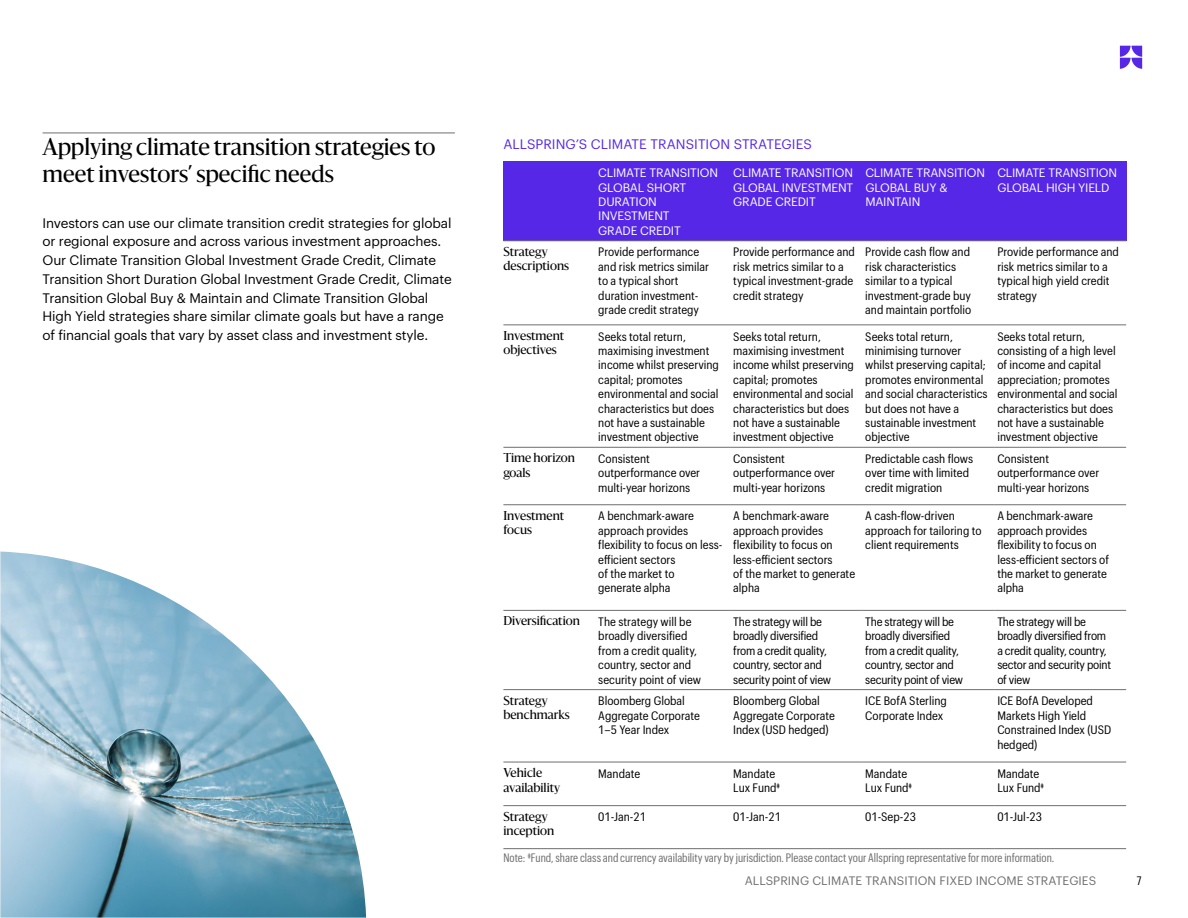
<style>
.page{position:relative;width:1188px;height:918px;background:#fff}
.page>*{position:absolute;margin:0;border:0;box-sizing:border-box;transform-origin:0 0}
.t1{font:22.5px/27px "Allspring Sanomat";color:#000}
.t2{font:13.5px/18.8px "Graphik TF";letter-spacing:-.01em;color:#000}
.t3{font:13.5px "Graphik TF";letter-spacing:.005em;color:#5627e7}
.t4{font:12px/14.4px "Graphik Compact TF";color:#000}
.t5{font:12px/14.4px "Graphik Compact TF";letter-spacing:-.02em;color:#000}
.t6{font:12px/14.4px "Graphik TF";letter-spacing:-.015em;color:#fff}
.t7{font:12px/14.4px "Allspring Sanomat TT";color:#000}
.t8{font:12px "Graphik Cond TF";color:#6e6e6e}
.t9{font:12px "Graphik TF";letter-spacing:.005em;color:#6e6e6e}
.t10{font:12px "Graphik Cond TF";color:#000}
.s1{font-size:10.5px}
</style>
<div class="page">
<hr style="left:43px;top:133px;width:412px;height:1px;background:#6e6e6e">
<img style="left:0;top:552px;width:366px;height:366px">
<div style="left:503px;top:161px;width:92px;height:80px;background:#5627e7"></div>
<div style="left:595px;top:161px;width:135px;height:80px;background:#5627e7"></div>
<div style="left:730px;top:161px;width:132px;height:80px;background:#5627e7"></div>
<div style="left:862px;top:161px;width:132px;height:80px;background:#5627e7"></div>
<div style="left:994px;top:161px;width:132px;height:80px;background:#5627e7"></div>
<hr style="left:503px;top:240px;width:92px;height:1px;background:#6e6e6e">
<hr style="left:595px;top:240px;width:135px;height:1px;background:#6e6e6e">
<hr style="left:730px;top:240px;width:132px;height:1px;background:#6e6e6e">
<hr style="left:862px;top:240px;width:132px;height:1px;background:#6e6e6e">
<hr style="left:994px;top:240px;width:132px;height:1px;background:#6e6e6e">
<hr style="left:503px;top:324px;width:92px;height:1px;background:#6e6e6e">
<hr style="left:595px;top:324px;width:135px;height:1px;background:#6e6e6e">
<hr style="left:730px;top:324px;width:132px;height:1px;background:#6e6e6e">
<hr style="left:862px;top:324px;width:132px;height:1px;background:#6e6e6e">
<hr style="left:994px;top:324px;width:132px;height:1px;background:#6e6e6e">
<hr style="left:503px;top:447px;width:92px;height:1px;background:#6e6e6e">
<hr style="left:595px;top:447px;width:135px;height:1px;background:#6e6e6e">
<hr style="left:730px;top:447px;width:132px;height:1px;background:#6e6e6e">
<hr style="left:862px;top:447px;width:132px;height:1px;background:#6e6e6e">
<hr style="left:994px;top:447px;width:132px;height:1px;background:#6e6e6e">
<hr style="left:503px;top:504px;width:92px;height:1px;background:#6e6e6e">
<hr style="left:595px;top:504px;width:135px;height:1px;background:#6e6e6e">
<hr style="left:730px;top:504px;width:132px;height:1px;background:#6e6e6e">
<hr style="left:862px;top:504px;width:132px;height:1px;background:#6e6e6e">
<hr style="left:994px;top:504px;width:132px;height:1px;background:#6e6e6e">
<hr style="left:503px;top:610px;width:92px;height:1px;background:#6e6e6e">
<hr style="left:595px;top:610px;width:135px;height:1px;background:#6e6e6e">
<hr style="left:730px;top:610px;width:132px;height:1px;background:#6e6e6e">
<hr style="left:862px;top:610px;width:132px;height:1px;background:#6e6e6e">
<hr style="left:994px;top:610px;width:132px;height:1px;background:#6e6e6e">
<hr style="left:503px;top:689px;width:92px;height:1px;background:#6e6e6e">
<hr style="left:595px;top:689px;width:135px;height:1px;background:#6e6e6e">
<hr style="left:730px;top:689px;width:132px;height:1px;background:#6e6e6e">
<hr style="left:862px;top:689px;width:132px;height:1px;background:#6e6e6e">
<hr style="left:994px;top:689px;width:132px;height:1px;background:#6e6e6e">
<hr style="left:503px;top:762px;width:92px;height:1px;background:#6e6e6e">
<hr style="left:595px;top:762px;width:135px;height:1px;background:#6e6e6e">
<hr style="left:730px;top:762px;width:132px;height:1px;background:#6e6e6e">
<hr style="left:862px;top:762px;width:132px;height:1px;background:#6e6e6e">
<hr style="left:994px;top:762px;width:132px;height:1px;background:#6e6e6e">
<hr style="left:503px;top:805px;width:92px;height:1px;background:#6e6e6e">
<hr style="left:595px;top:805px;width:135px;height:1px;background:#6e6e6e">
<hr style="left:730px;top:805px;width:132px;height:1px;background:#6e6e6e">
<hr style="left:862px;top:805px;width:132px;height:1px;background:#6e6e6e">
<hr style="left:994px;top:805px;width:132px;height:1px;background:#6e6e6e">
<hr style="left:503px;top:848px;width:92px;height:1px;background:#6e6e6e">
<hr style="left:595px;top:848px;width:135px;height:1px;background:#6e6e6e">
<hr style="left:730px;top:848px;width:132px;height:1px;background:#6e6e6e">
<hr style="left:862px;top:848px;width:132px;height:1px;background:#6e6e6e">
<hr style="left:994px;top:848px;width:132px;height:1px;background:#6e6e6e">
<svg style="left:1120px;top:46px;width:22px;height:23px"></svg>
<h1 class="t1" style="left:43px;top:132px;width:394px">Applying climate transition strategies to meet investors’ specific needs</h1>
<p class="t2" style="left:43px;top:212px;width:411px">Investors can use our climate transition credit strategies for global or regional exposure and across various investment approaches.<br>Our Climate Transition Global Investment Grade Credit, Climate Transition Short Duration Global Investment Grade Credit, Climate Transition Global Buy &amp; Maintain and Climate Transition Global High Yield strategies share similar climate goals but have a range of financial goals that vary by asset class and investment style.</p>
<p class="t3" style="left:503px;top:134px;width:310px">ALLSPRING’S CLIMATE TRANSITION STRATEGIES</p>
<p class="t6" style="left:598px;top:165px;width:121px">CLIMATE TRANSITION<br>GLOBAL SHORT<br>DURATION<br>INVESTMENT<br>GRADE CREDIT</p>
<p class="t6" style="left:733px;top:165px;width:121px;text-align:justify">CLIMATE TRANSITION GLOBAL INVESTMENT GRADE CREDIT</p>
<p class="t6" style="left:865px;top:165px;width:121px">CLIMATE TRANSITION<br>GLOBAL BUY &amp;<br>MAINTAIN</p>
<p class="t6" style="left:997px;top:165px;width:121px">CLIMATE TRANSITION<br>GLOBAL HIGH YIELD</p>
<p class="t7" style="left:503px;top:243px;width:67px">Strategy descriptions</p>
<p class="t4" style="left:598px;top:244px;width:112px">Provide performance and risk metrics similar to a typical short duration investment&shy;grade credit strategy</p>
<p class="t4" style="left:733px;top:244px;width:123px">Provide performance and risk metrics similar to a typical investment-grade credit strategy</p>
<p class="t4" style="left:865px;top:244px;width:108px">Provide cash flow and risk characteristics similar to a typical investment-grade buy and maintain portfolio</p>
<p class="t4" style="left:997px;top:244px;width:123px">Provide performance and risk metrics similar to a typical high yield credit strategy</p>
<p class="t7" style="left:503px;top:327px;width:62px">Investment objectives</p>
<p class="t4" style="left:598px;top:328px;width:122px">Seeks total return, maximising investment income whilst preserving capital; promotes environmental and social characteristics but does not have a sustainable investment objective</p>
<p class="t4" style="left:733px;top:328px;width:122px">Seeks total return, maximising investment income whilst preserving capital; promotes environmental and social characteristics but does not have a sustainable investment objective</p>
<p class="t4" style="left:865px;top:328px;width:124px">Seeks total return, minimising turnover whilst preserving capital; promotes environmental and social characteristics but does not have a sustainable investment objective</p>
<p class="t4" style="left:997px;top:328px;width:122px">Seeks total return, consisting of a high level of income and capital appreciation; promotes environmental and social characteristics but does not have a sustainable investment objective</p>
<p class="t7" style="left:503px;top:450px;width:73px">Time horizon goals</p>
<p class="t4" style="left:598px;top:451px;width:103px">Consistent outperformance over multi-year horizons</p>
<p class="t4" style="left:733px;top:451px;width:103px">Consistent outperformance over multi-year horizons</p>
<p class="t4" style="left:865px;top:451px;width:109px">Predictable cash flows over time with limited credit migration</p>
<p class="t4" style="left:997px;top:451px;width:103px">Consistent outperformance over multi-year horizons</p>
<p class="t7" style="left:503px;top:507px;width:62px">Investment focus</p>
<p class="t4" style="left:598px;top:508px;width:126px">A benchmark-aware approach provides flexibility to focus on less&shy;efficient sectors<br>of the market to<br>generate alpha</p>
<p class="t4" style="left:733px;top:508px;width:123px">A benchmark-aware approach provides flexibility to focus on less-efficient sectors<br>of the market to generate alpha</p>
<p class="t4" style="left:865px;top:508px;width:118px">A cash-flow-driven approach for tailoring to client requirements</p>
<p class="t4" style="left:997px;top:508px;width:113px">A benchmark-aware approach provides flexibility to focus on less-efficient sectors of the market to generate alpha</p>
<p class="t7" style="left:503px;top:613px;width:78px">Diversification</p>
<p class="t4" style="left:598px;top:614px;width:104px">The strategy will be broadly diversified from a credit quality, country, sector and security point of view</p>
<p class="t5" style="left:733px;top:614px;width:99px">The strategy will be broadly diversified from a credit quality, country, sector and security point of view</p>
<p class="t5" style="left:865px;top:614px;width:99px">The strategy will be broadly diversified from a credit quality, country, sector and security point of view</p>
<p class="t5" style="left:997px;top:614px;width:115px">The strategy will be broadly diversified from a credit quality, country, sector and security point of view</p>
<p class="t7" style="left:503px;top:692px;width:68px">Strategy benchmarks</p>
<p class="t4" style="left:598px;top:693px;width:103px">Bloomberg Global<br>Aggregate Corporate<br>1–5 Year Index</p>
<p class="t4" style="left:733px;top:693px;width:103px">Bloomberg Global<br>Aggregate Corporate<br>Index (USD hedged)</p>
<p class="t4" style="left:865px;top:693px;width:83px">ICE BofA Sterling<br>Corporate Index</p>
<p class="t4" style="left:997px;top:693px;width:116px">ICE BofA Developed<br>Markets High Yield<br>Constrained Index (USD hedged)</p>
<p class="t7" style="left:503px;top:765px;width:58px">Vehicle availability</p>
<p class="t4" style="left:598px;top:765px;width:44px">Mandate</p>
<p class="t4" style="left:733px;top:765px;width:48px">Mandate<br>Lux Fund<span class="s1">‡</span></p>
<p class="t4" style="left:865px;top:765px;width:48px">Mandate<br>Lux Fund<span class="s1">‡</span></p>
<p class="t4" style="left:997px;top:765px;width:48px">Mandate<br>Lux Fund<span class="s1">‡</span></p>
<p class="t7" style="left:503px;top:808px;width:52px">Strategy inception</p>
<p class="t4" style="left:598px;top:809px;width:49px">01-Jan-21</p>
<p class="t4" style="left:733px;top:809px;width:49px">01-Jan-21</p>
<p class="t4" style="left:865px;top:809px;width:52px">01-Sep-23</p>
<p class="t4" style="left:997px;top:809px;width:46px">01-Jul-23</p>
<p class="t8" style="left:503px;top:849px;width:552px">Note: ‡Fund, share class and currency availability vary by jurisdiction. Please contact your Allspring representative for more information.</p>
<p class="t9" style="left:745px;top:872px;width:353px">ALLSPRING CLIMATE TRANSITION FIXED INCOME STRATEGIES</p>
<p class="t10" style="left:1136px;top:872px;width:7px">7</p>
</div>
